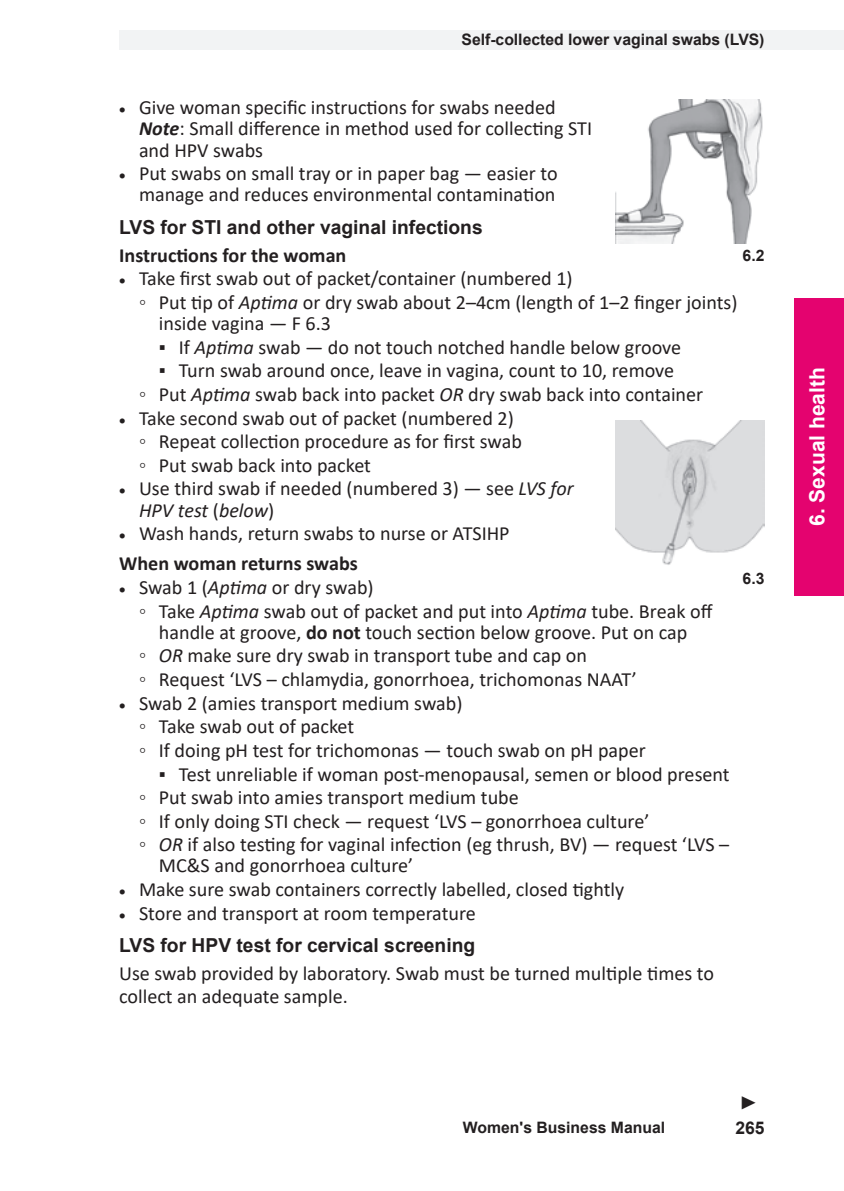
<style>
.page{position:relative;width:844px;height:1191px;background:#fff}
.page>*{position:absolute;margin:0;border:0;box-sizing:border-box;transform-origin:0 0}
.t1{font:28px "Minion Pro";color:#231f20}
.t2{font:700 21px "Arial";color:#fff}
.t3{font:20.12px/23.6px "Calibri";color:#231f20}
.t4{font:700 20.12px "Calibri";color:#231f20}
.t5{font:700 19.25px "Arial";color:#231f20}
.t6{font:700 17.5px "Arial";color:#231f20}
.t7{font:700 15.75px "Arial";color:#231f20}
.s1{font-weight:700;font-style:italic}
.s2{font-style:italic}
.s3{font-weight:700}
</style>
<div class="page">
<div style="left:119px;top:30px;width:724px;height:20px;background:#f2f3f4"></div>
<div style="left:794px;top:298px;width:49px;height:297px;background:#e4036f"></div>
<img style="left:615px;top:420px;width:149px;height:145px">
<img style="left:615px;top:99px;width:148px;height:144px">
<p class="t7" style="left:461px;top:28px;width:304px">Self-collected lower vaginal swabs (LVS)</p>
<p class="t3" style="left:139px;top:97px;width:454px;line-height:21.2px;text-indent:-20px">• Give woman specific instructions for swabs needed<br><span class="s1">Note</span>: Small difference in method used for collecting STI and HPV swabs</p>
<p class="t3" style="left:119px;top:162px;width:440px;line-height:21.2px;text-align:right">• Put swabs on small tray or in paper bag — easier to manage and reduces environmental contamination</p>
<p class="t5" style="left:119px;top:214px;width:365px">LVS for STI and other vaginal infections</p>
<p class="t4" style="left:119px;top:241px;width:229px">Instructions for the woman</p>
<p class="t3" style="left:139px;top:266px;width:600px;text-indent:-20px">• Take first swab out of packet/container (numbered 1)<br>◦ Put tip of <span class="s2">Aptima</span> or dry swab about 2–4cm (length of 1–2 finger joints)</p>
<p class="t3" style="left:159px;top:311px;width:174px">inside vagina — F 6.3</p>
<p class="t3" style="left:159px;top:335px;width:523px">▪ If <span class="s2">Aptima</span> swab — do not touch notched handle below groove</p>
<p class="t3" style="left:139px;top:358px;width:565px;text-align:center">▪ Turn swab around once, leave in vagina, count to 10, remove<br>◦ Put <span class="s2">Aptima</span> swab back into packet <span class="s2">OR</span> dry swab back into container</p>
<p class="t3" style="left:139px;top:405px;width:384px;text-indent:-20px">• Take second swab out of packet (numbered 2) ◦ Repeat collection procedure as for first swab ◦ Put swab back into packet</p>
<p class="t3" style="left:139px;top:477px;width:436px;line-height:21.2px;text-indent:-20px">• Use third swab if needed (numbered 3) — see <span class="s2">LVS for<br>HPV test</span> (<span class="s2">below</span>)</p>
<p class="t3" style="left:119px;top:518px;width:392px;line-height:30.1px">• Wash hands, return swabs to nurse or ATSIHP<br><span class="s3">When woman returns swabs</span></p>
<p class="t3" style="left:139px;top:575px;width:575px;text-indent:-20px">• Swab 1 (<span class="s2">Aptima</span> or dry swab)<br>◦ Take <span class="s2">Aptima</span> swab out of packet and put into <span class="s2">Aptima</span> tube. Break off</p>
<p class="t3" style="left:139px;top:620px;width:549px;text-indent:20px">handle at groove, <span class="s3">do not</span> touch section below groove. Put on cap ◦ <span class="s2">OR</span> make sure dry swab in transport tube and cap on<br>◦ Request ‘LVS – chlamydia, gonorrhoea, trichomonas NAAT’</p>
<p class="t3" style="left:139px;top:690px;width:508px;text-indent:-20px">• Swab 2 (amies transport medium swab)<br>◦ Take swab out of packet<br>◦ If doing pH test for trichomonas — touch swab on pH paper</p>
<p class="t3" style="left:139px;top:761px;width:592px;text-indent:20px">▪ Test unreliable if woman post-menopausal, semen or blood present ◦ Put swab into amies transport medium tube<br>◦ If only doing STI check — request ‘LVS – gonorrhoea culture’<br>◦ <span class="s2">OR</span> if also testing for vaginal infection (eg thrush, BV) — request ‘LVS –</p>
<p class="t3" style="left:159px;top:853px;width:256px">MC&amp;S and gonorrhoea culture’</p>
<p class="t3" style="left:119px;top:877px;width:506px">• Make sure swab containers correctly labelled, closed tightly</p>
<p class="t3" style="left:119px;top:900px;width:358px">• Store and transport at room temperature</p>
<p class="t5" style="left:119px;top:932px;width:357px">LVS for HPV test for cervical screening</p>
<p class="t3" style="left:119px;top:961px;width:596px;line-height:22.8px">Use swab provided by laboratory. Swab must be turned multiple times to collect an adequate sample.</p>
<p class="t7" style="left:742px;top:244px;width:23px">6.2</p>
<p class="t7" style="left:742px;top:567px;width:23px">6.3</p>
<p class="t7" style="left:463px;top:1116px;width:204px">Women's Business Manual</p>
<h1 class="t1" style="left:739px;top:1082px;width:18px">▶</h1>
<p class="t6" style="left:735px;top:1115px;width:31px">265</p>
<p class="t2" style="left:802px;top:526px;width:160px;rotate:-90deg">6. Sexual health</p>
</div>
